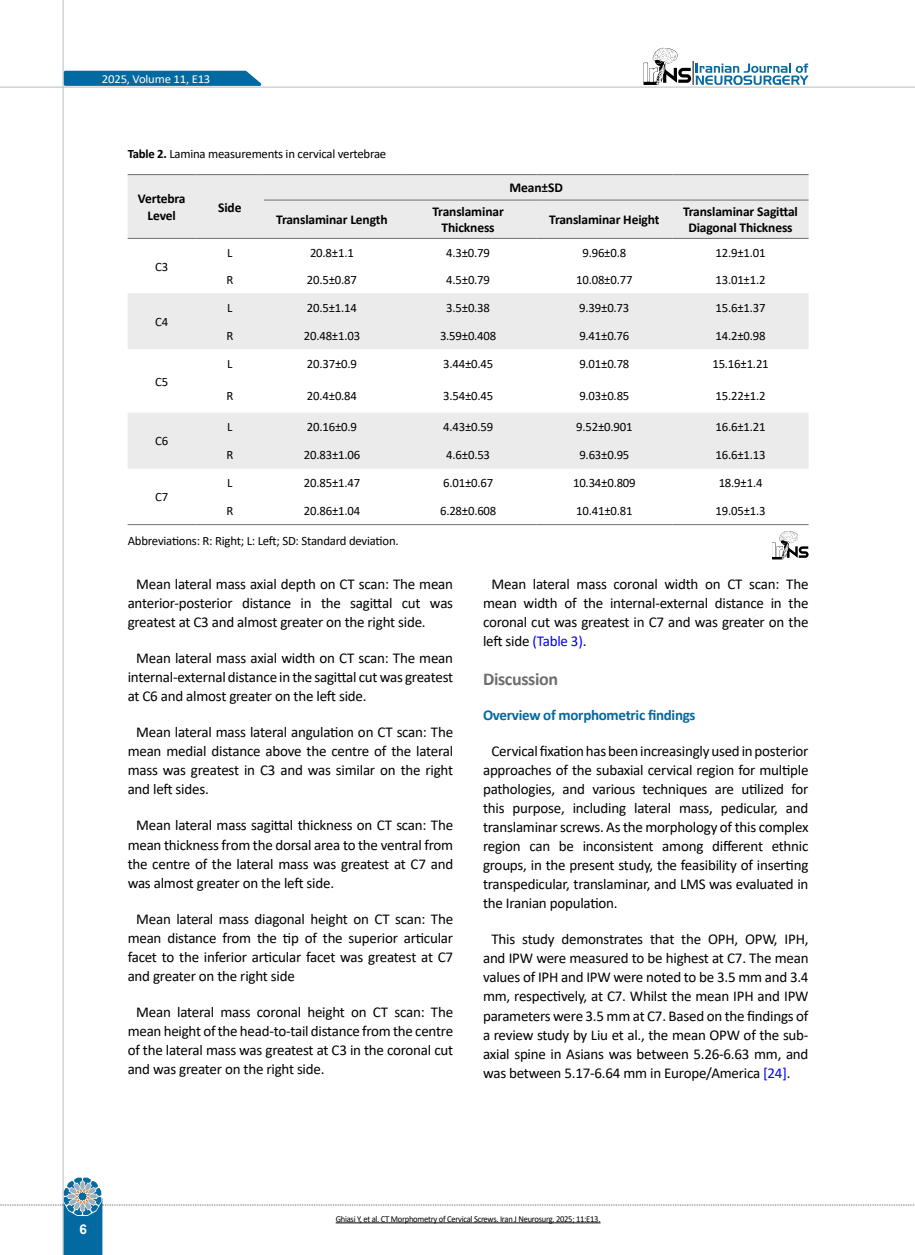
<style>
.page{position:relative;width:915px;height:1255px;background:#fff}
.page>*{position:absolute;margin:0;border:0;box-sizing:border-box;transform-origin:0 0}
.t1{font:700 18px "Calibri";letter-spacing:-.02em;color:#6d6e71}
.t2{font:15px/19px "Calibri";letter-spacing:-.015em;color:#000;text-align:justify}
.t3{font:700 15px "Calibri";letter-spacing:-.02em;color:#0369a1}
.t4{font:700 13.5px/16.2px "Calibri";letter-spacing:-.01em;color:#000;text-align:center}
.t5{font:700 13.5px "Arial";color:#fff}
.t6{font:12.75px "Calibri";letter-spacing:-.015em;color:#000}
.t7{font:12.15px "Calibri";letter-spacing:-.015em;color:#fff;scale:1.05 1}
.t8{font:9px "Calibri";letter-spacing:-.03em;color:#000;scale:.95 1}
.s1{font-weight:700}
.s2{color:#00f}
</style>
<div class="page">
<hr style="left:62px;top:0;width:2px;height:1254px;background:#c2c4c6">
<hr style="left:0;top:87px;width:914px;height:1px;background:#c2c4c6">
<svg style="left:62px;top:69px;width:206px;height:18px;background:#3888b3"></svg>
<svg style="left:643px;top:48px;width:165px;height:37px"></svg>
<svg style="left:0;top:1177px;width:915px;height:77px"></svg>
<svg style="left:128px;top:175px;width:680px;height:293px;fill:#ebebec"></svg>
<hr style="left:264px;top:238px;width:136px;height:1px;background:#6d6e71">
<hr style="left:400px;top:238px;width:136px;height:1px;background:#6d6e71">
<hr style="left:536px;top:238px;width:136px;height:1px;background:#6d6e71">
<hr style="left:672px;top:238px;width:136px;height:1px;background:#6d6e71">
<hr style="left:264px;top:174px;width:136px;height:1px;background:#6d6e71">
<hr style="left:400px;top:174px;width:136px;height:1px;background:#6d6e71">
<hr style="left:536px;top:174px;width:136px;height:1px;background:#6d6e71">
<hr style="left:672px;top:174px;width:136px;height:1px;background:#6d6e71">
<hr style="left:264px;top:200px;width:136px;height:1px;background:#6d6e71">
<hr style="left:400px;top:200px;width:136px;height:1px;background:#6d6e71">
<hr style="left:536px;top:200px;width:136px;height:1px;background:#6d6e71">
<hr style="left:672px;top:200px;width:136px;height:1px;background:#6d6e71">
<hr style="left:128px;top:524px;width:68px;height:1px;background:#6d6e71">
<hr style="left:196px;top:524px;width:68px;height:1px;background:#6d6e71">
<hr style="left:264px;top:524px;width:136px;height:1px;background:#6d6e71">
<hr style="left:400px;top:524px;width:136px;height:1px;background:#6d6e71">
<hr style="left:536px;top:524px;width:136px;height:1px;background:#6d6e71">
<hr style="left:672px;top:524px;width:136px;height:1px;background:#6d6e71">
<hr style="left:128px;top:174px;width:68px;height:1px;background:#6d6e71">
<hr style="left:196px;top:174px;width:68px;height:1px;background:#6d6e71">
<hr style="left:128px;top:238px;width:68px;height:1px;background:#6d6e71">
<hr style="left:196px;top:238px;width:68px;height:1px;background:#6d6e71">
<svg style="left:772px;top:531px;width:36px;height:28px"></svg>
<hr style="left:335px;top:1222px;width:265px;height:1px;background:#000">
<p class="t7" style="left:102px;top:70px;width:105px">2025, Volume 11, E13</p>
<p class="t6" style="left:128px;top:145px;width:260px"><span class="s1">Table 2.</span> Lamina measurements in cervical vertebrae</p>
<p class="t4" style="left:138px;top:191px;width:49px">Vertebra<br>Level</p>
<p class="t4" style="left:218px;top:199px;width:25px">Side</p>
<p class="t4" style="left:509px;top:180px;width:55px">Mean±SD</p>
<p class="t4" style="left:276px;top:211px;width:113px">Translaminar Length</p>
<p class="t4" style="left:432px;top:203px;width:73px">Translaminar<br>Thickness</p>
<p class="t4" style="left:549px;top:211px;width:112px">Translaminar Height</p>
<p class="t4" style="left:682px;top:203px;width:116px">Translaminar Sagittal<br>Diagonal Thickness</p>
<p class="t6" style="left:155px;top:257px;width:15px">C3</p>
<p class="t6" style="left:155px;top:313px;width:15px">C4</p>
<p class="t6" style="left:155px;top:372px;width:15px">C5</p>
<p class="t6" style="left:155px;top:432px;width:15px">C6</p>
<p class="t6" style="left:227px;top:243px;width:7px">L</p>
<p class="t6" style="left:310px;top:243px;width:45px">20.8±1.1</p>
<p class="t6" style="left:446px;top:243px;width:45px">4.3±0.79</p>
<p class="t6" style="left:582px;top:243px;width:45px">9.96±0.8</p>
<p class="t6" style="left:715px;top:243px;width:52px">12.9±1.01</p>
<p class="t6" style="left:226px;top:271px;width:8px">R</p>
<p class="t6" style="left:307px;top:271px;width:52px">20.5±0.87</p>
<p class="t6" style="left:446px;top:271px;width:45px">4.5±0.79</p>
<p class="t6" style="left:576px;top:271px;width:58px">10.08±0.77</p>
<p class="t6" style="left:715px;top:271px;width:52px">13.01±1.2</p>
<p class="t6" style="left:227px;top:299px;width:7px">L</p>
<p class="t6" style="left:307px;top:299px;width:52px">20.5±1.14</p>
<p class="t6" style="left:446px;top:299px;width:45px">3.5±0.38</p>
<p class="t6" style="left:579px;top:299px;width:52px">9.39±0.73</p>
<p class="t6" style="left:715px;top:299px;width:52px">15.6±1.37</p>
<p class="t6" style="left:226px;top:327px;width:8px">R</p>
<p class="t6" style="left:304px;top:327px;width:58px">20.48±1.03</p>
<p class="t6" style="left:440px;top:327px;width:58px">3.59±0.408</p>
<p class="t6" style="left:579px;top:327px;width:52px">9.41±0.76</p>
<p class="t6" style="left:715px;top:327px;width:52px">14.2±0.98</p>
<p class="t6" style="left:227px;top:355px;width:7px">L</p>
<p class="t6" style="left:307px;top:355px;width:52px">20.37±0.9</p>
<p class="t6" style="left:443px;top:355px;width:52px">3.44±0.45</p>
<p class="t6" style="left:579px;top:355px;width:52px">9.01±0.78</p>
<p class="t6" style="left:712px;top:355px;width:58px">15.16±1.21</p>
<p class="t6" style="left:226px;top:386px;width:8px">R</p>
<p class="t6" style="left:307px;top:386px;width:52px">20.4±0.84</p>
<p class="t6" style="left:443px;top:386px;width:52px">3.54±0.45</p>
<p class="t6" style="left:579px;top:386px;width:52px">9.03±0.85</p>
<p class="t6" style="left:715px;top:386px;width:52px">15.22±1.2</p>
<p class="t6" style="left:227px;top:418px;width:7px">L</p>
<p class="t6" style="left:307px;top:418px;width:52px">20.16±0.9</p>
<p class="t6" style="left:443px;top:418px;width:52px">4.43±0.59</p>
<p class="t6" style="left:576px;top:418px;width:58px">9.52±0.901</p>
<p class="t6" style="left:715px;top:418px;width:52px">16.6±1.21</p>
<p class="t6" style="left:226px;top:446px;width:8px">R</p>
<p class="t6" style="left:304px;top:446px;width:58px">20.83±1.06</p>
<p class="t6" style="left:446px;top:446px;width:45px">4.6±0.53</p>
<p class="t6" style="left:579px;top:446px;width:52px">9.63±0.95</p>
<p class="t6" style="left:715px;top:446px;width:52px">16.6±1.13</p>
<p class="t6" style="left:227px;top:474px;width:7px">L</p>
<p class="t6" style="left:304px;top:474px;width:58px">20.85±1.47</p>
<p class="t6" style="left:443px;top:474px;width:52px">6.01±0.67</p>
<p class="t6" style="left:573px;top:474px;width:64px">10.34±0.809</p>
<p class="t6" style="left:718px;top:474px;width:45px">18.9±1.4</p>
<p class="t6" style="left:226px;top:502px;width:8px">R</p>
<p class="t6" style="left:304px;top:502px;width:58px">20.86±1.04</p>
<p class="t6" style="left:440px;top:502px;width:58px">6.28±0.608</p>
<p class="t6" style="left:576px;top:502px;width:58px">10.41±0.81</p>
<p class="t6" style="left:715px;top:502px;width:52px">19.05±1.3</p>
<p class="t6" style="left:128px;top:532px;width:272px">Abbreviations: R: Right; L: Left; SD: Standard deviation.</p>
<p class="t6" style="left:155px;top:488px;width:15px">C7</p>
<p class="t2" style="left:128px;top:574px;width:327px;text-indent:9px">Mean lateral mass axial depth on CT scan: The mean anterior-posterior distance in the sagittal cut was greatest at C3 and almost greater on the right side.</p>
<p class="t2" style="left:128px;top:648px;width:327px;text-indent:9px">Mean lateral mass axial width on CT scan: The mean internal-external distance in the sagittal cut was greatest at C6 and almost greater on the left side.</p>
<p class="t2" style="left:128px;top:722px;width:327px;text-indent:9px">Mean lateral mass lateral angulation on CT scan: The mean medial distance above the centre of the lateral mass was greatest in C3 and was similar on the right and left sides.</p>
<p class="t2" style="left:128px;top:815px;width:327px;text-indent:9px">Mean lateral mass sagittal thickness on CT scan: The mean thickness from the dorsal area to the ventral from the centre of the lateral mass was greatest at C7 and was almost greater on the left side.</p>
<p class="t2" style="left:128px;top:908px;width:327px;text-indent:9px">Mean lateral mass diagonal height on CT scan: The mean distance from the tip of the superior articular facet to the inferior articular facet was greatest at C7 and greater on the right side</p>
<p class="t2" style="left:128px;top:1002px;width:327px;text-indent:9px">Mean lateral mass coronal height on CT scan: The mean height of the head-to-tail distance from the centre of the lateral mass was greatest at C3 in the coronal cut and was greater on the right side.</p>
<p class="t2" style="left:483px;top:574px;width:327px;text-indent:9px">Mean lateral mass coronal width on CT scan: The mean width of the internal-external distance in the coronal cut was greatest in C7 and was greater on the left side <span class="s2">(Table 3)</span>.</p>
<p class="t1" style="left:483px;top:666px;width:77px">Discussion</p>
<p class="t3" style="left:483px;top:704px;width:214px">Overview of morphometric findings</p>
<p class="t2" style="left:483px;top:740px;width:327px;text-indent:9px">Cervical fixation has been increasingly used in posterior approaches of the subaxial cervical region for multiple pathologies, and various techniques are utilized for this purpose, including lateral mass, pedicular, and translaminar screws. As the morphology of this complex region can be inconsistent among different ethnic groups, in the present study, the feasibility of inserting transpedicular, translaminar, and LMS was evaluated in the Iranian population.</p>
<p class="t2" style="left:483px;top:929px;width:327px;text-indent:9px">This study demonstrates that the OPH, OPW, IPH, and IPW were measured to be highest at C7. The mean values of IPH and IPW were noted to be 3.5 mm and 3.4 mm, respectively, at C7. Whilst the mean IPH and IPW parameters were 3.5 mm at C7. Based on the findings of a review study by Liu et al., the mean OPW of the sub&shy;axial spine in Asians was between 5.26-6.63 mm, and was between 5.17-6.64 mm in Europe/America <span class="s2">[24]</span>.</p>
<p class="t5" style="left:79px;top:1219px;width:9px">6</p>
<p class="t8" style="left:335px;top:1212px;width:280px">Ghiasi Y, et al. CT Morphometry of Cervical Screws. Iran J Neurosurg. 2025; 11:E13.</p>
</div>
